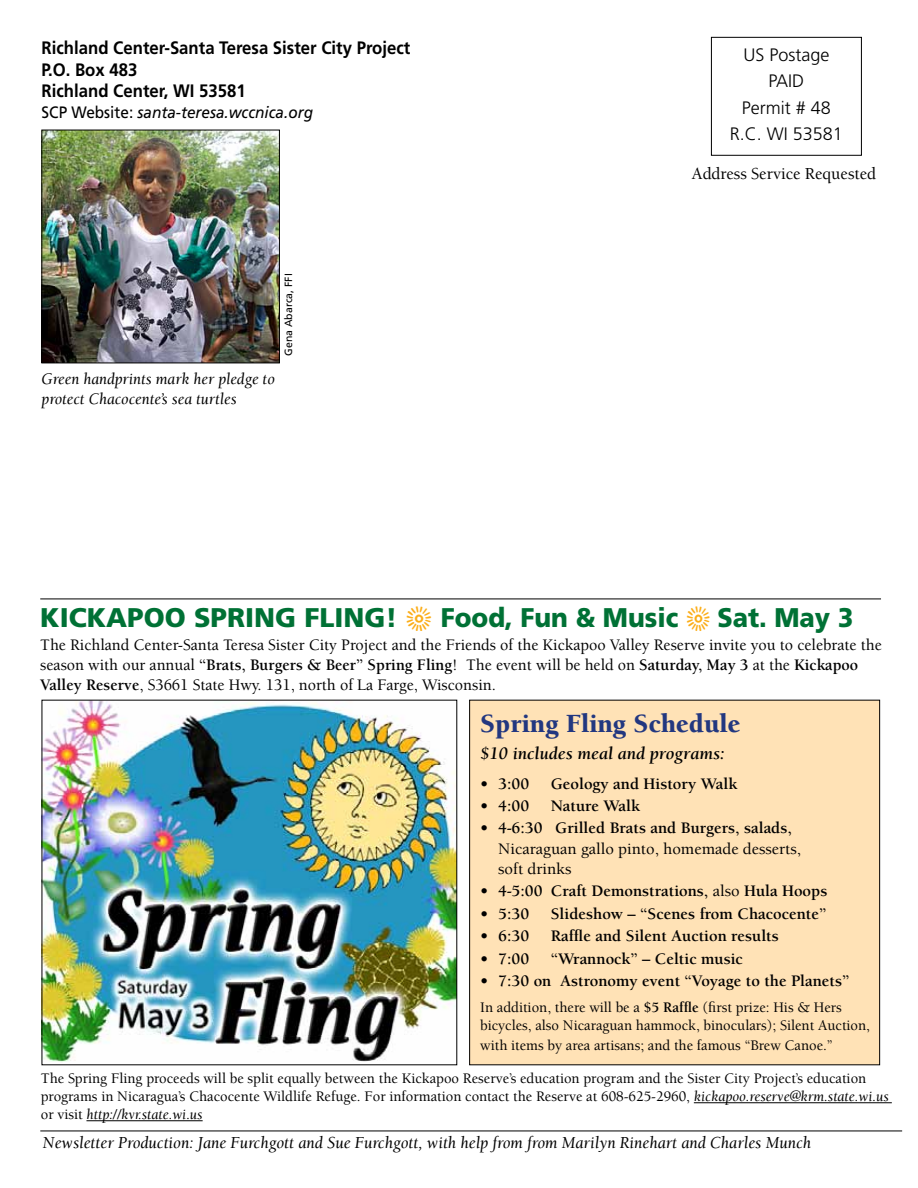
<style>
.page{position:relative;width:918px;height:1188px;background:#fff}
.page>*{position:absolute;margin:0;border:0;box-sizing:border-box;transform-origin:0 0}
.t1{font:900 27px "Frutiger";color:#007135}
.t2{font:900 27px "Berkeley";color:#223780}
.t3{font:700 18px/21.6px "Frutiger";color:#000;scale:.93 1}
.t4{font:300 18px/26.4px "Frutiger";color:#000;text-align:center}
.t5{font:italic 700 18px "Berkeley";color:#000}
.t6{font:italic 17.25px "Berkeley";color:#000}
.t7{font:500 17.25px "Berkeley";color:#000}
.t8{font:500 16.5px/19.8px "Berkeley";color:#000}
.t9{font:700 16.5px "Berkeley";color:#000}
.t10{font:italic 16.5px/19.8px "Berkeley";color:#000}
.t11{font:italic 16.5px "Frutiger";color:#000;scale:.93 1}
.t12{font:500 15px/18px "Berkeley";color:#000}
.t13{font:10.5px "Frutiger";color:#000}
.s1{font-style:normal}
.s2{color:#fbad18}
.s3{font-weight:700}
.s4{font-weight:500}
.s5{font-weight:400;font-style:italic}
</style>
<div class="page">
<div style="left:711px;top:37px;width:151px;height:119px;border:1px solid #000"></div>
<img style="left:44px;top:132px;width:234px;height:229px">
<div style="left:42px;top:130px;width:238px;height:233px;border:1px solid #000"></div>
<hr style="left:40px;top:599px;width:841px;height:1px;background:#000">
<hr style="left:40px;top:1131px;width:862px;height:1px;background:#000">
<div style="left:470px;top:700px;width:410px;height:365px;background:#ffe2b6"></div>
<div style="left:469px;top:700px;width:411px;height:365px;border:1px solid #000"></div>
<hr style="left:694px;top:1102px;width:198px;height:1px;background:#000">
<hr style="left:86px;top:1120px;width:117px;height:1px;background:#000">
<img style="left:44px;top:702px;width:411px;height:360px">
<p class="t3" style="left:42px;top:37px;width:398px">Richland Center-Santa Teresa Sister City Project<br>P.O. Box 483<br>Richland Center, WI 53581</p>
<p class="t11" style="left:42px;top:103px;width:293px"><span class="s1">SCP Website:</span> santa-teresa.wccnica.org</p>
<p class="t10" style="left:42px;top:369px;width:235px">Green handprints mark her pledge to protect Chacocente’s sea turtles</p>
<p class="t13" style="left:282px;top:356px;width:84px;rotate:-90deg">Gena Abarca, FFI</p>
<p class="t4" style="left:730px;top:41px;width:115px">US Postage<br>PAID<br>Permit # 48<br>R.C. WI 53581</p>
<p class="t7" style="left:692px;top:165px;width:186px">Address Service Requested</p>
<h1 class="t1" style="left:40px;top:601px;width:107px">Kickapoo</h1>
<h1 class="t1" style="left:194px;top:601px;width:661px">Spring Fling! <span class="s2">✔</span> Food, Fun &amp; Music <span class="s2">✔</span> Sat. May 3</h1>
<p class="t8" style="left:40px;top:636px;width:843px">The Richland Center-Santa Teresa Sister City Project and the Friends of the Kickapoo Valley Reserve invite you to celebrate the season with our annual <span class="s3">“Brats, Burgers &amp; Beer” Spring Fling</span>! The event will be held on <span class="s3">Saturday, May 3</span> at the <span class="s3">Kickapoo<br>Valley Reserve</span>, S3661 State Hwy. 131, north of La Farge, Wisconsin.</p>
<h1 class="t2" style="left:480px;top:709px;width:261px">Spring Fling Schedule</h1>
<p class="t5" style="left:480px;top:743px;width:246px">$10 includes meal and programs:</p>
<p class="t9" style="left:480px;top:775px;width:51px">• 3:00</p>
<p class="t9" style="left:551px;top:775px;width:188px">Geology and History Walk</p>
<p class="t9" style="left:480px;top:797px;width:51px">• 4:00</p>
<p class="t9" style="left:551px;top:797px;width:91px">Nature Walk</p>
<p class="t9" style="left:480px;top:819px;width:313px">• 4-6:30 Grilled Brats and Burgers, salads,</p>
<p class="t8" style="left:498px;top:839px;width:304px;line-height:20.2px">Nicaraguan gallo pinto, homemade desserts, soft drinks</p>
<p class="t9" style="left:480px;top:882px;width:349px">• 4-5:00 Craft Demonstrations, <span class="s4">also</span> Hula Hoops</p>
<p class="t9" style="left:480px;top:905px;width:51px">• 5:30</p>
<p class="t9" style="left:551px;top:905px;width:277px">Slideshow – “Scenes from Chacocente”</p>
<p class="t9" style="left:480px;top:927px;width:51px">• 6:30</p>
<p class="t9" style="left:551px;top:927px;width:230px">Raffle and Silent Auction results</p>
<p class="t9" style="left:480px;top:950px;width:51px">• 7:00</p>
<p class="t9" style="left:551px;top:950px;width:194px">“Wrannock” – Celtic music</p>
<p class="t9" style="left:480px;top:972px;width:371px">• 7:30 on Astronomy event “Voyage to the Planets”</p>
<p class="t12" style="left:480px;top:999px;width:391px">In addition, there will be a <span class="s3">$5 Raffle</span> (first prize: His &amp; Hers bicycles, also Nicaraguan hammock, binoculars); Silent Auction,</p>
<p class="t12" style="left:480px;top:1037px;width:354px">with items by area artisans; and the famous “Brew Canoe.”</p>
<p class="t12" style="left:41px;top:1070px;width:850px">The Spring Fling proceeds will be split equally between the Kickapoo Reserve’s education program and the Sister City Project’s education programs in Nicaragua’s Chacocente Wildlife Refuge. For information contact the Reserve at 608-625-2960, <span class="s5">kickapoo.reserve@krm.state.wi.us </span>or visit <span class="s5">http://kvr.state.wi.us</span></p>
<p class="t6" style="left:43px;top:1133px;width:770px">Newsletter Production: Jane Furchgott and Sue Furchgott, with help from from Marilyn Rinehart and Charles Munch</p>
</div>
